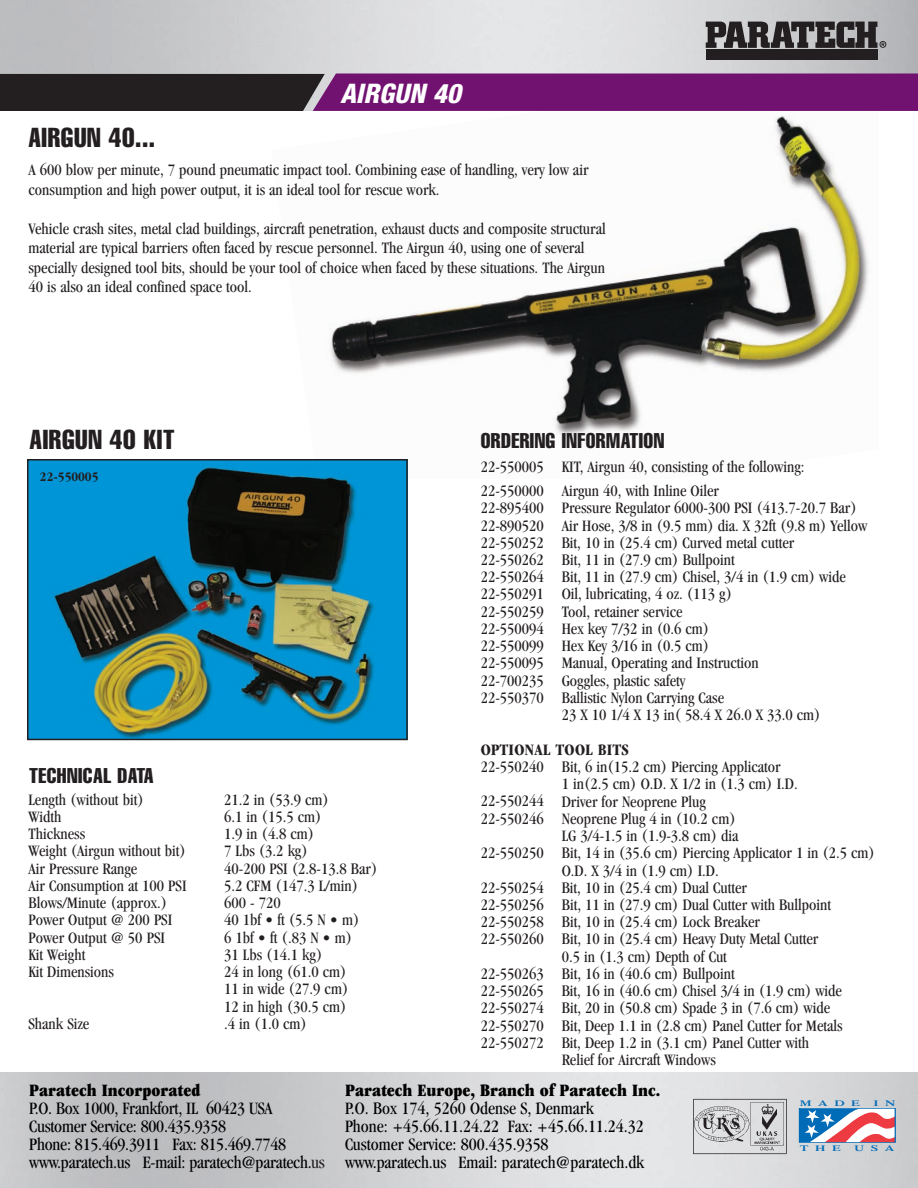
<style>
.page{position:relative;width:918px;height:1188px;background:#fff}
.page>*{position:absolute;margin:0;border:0;box-sizing:border-box;transform-origin:0 0}
.t1{font:extra-condensed 27px "Helvetica";letter-spacing:.025em;color:#231f20}
.t2{font:italic 800 condensed 27px "Helvetica Neue";color:#fff}
.t3{font:extra-condensed 21px "Helvetica";letter-spacing:.025em;color:#231f20}
.t4{font:condensed 18px/18px "Garamond";letter-spacing:-.015em;color:#000}
.t5{font:ultra-condensed 18px "Garamond";color:#000}
.t6{font:condensed 16.5px/19.5px "Garamond";color:#231f20}
.t7{font:700 condensed 16.5px "Garamond";letter-spacing:.025em;color:#231f20}
.t8{font:700 condensed 13.5px "Garamond";color:#231f20}
.t9{font:600 8.25px "Times";letter-spacing:.5em;color:#006bb6;scale:1.61 1}
.s1{color:#231f20}
</style>
<div class="page">
<img style="left:330px;top:116px;width:539px;height:320px">
<img style="left:0;top:0;width:918px;height:74px">
<div style="left:799px;top:1108px;width:97px;height:35px;border:1px solid #006bb6"></div>
<svg style="left:800px;top:1109px;width:95px;height:34px"></svg>
<svg style="left:0;top:74px;width:918px;height:37px;background:#571856"></svg>
<img style="left:685px;top:1096px;width:107px;height:61px">
<div style="left:706px;top:49px;width:171px;height:11px;background:#231f20"></div>
<svg style="left:706px;top:22px;width:180px;height:26px;background:#595758"></svg>
<img style="left:30px;top:462px;width:375px;height:275px">
<div style="left:27px;top:459px;width:381px;height:281px;border:2px solid #231f20"></div>
<h1 class="t2" style="left:340px;top:83px;width:122px">AIRGUN 40</h1>
<h1 class="t1" style="left:28px;top:127px;width:128px">AIRGUN 40...</h1>
<p class="t6" style="left:28px;top:161px;width:562px">A 600 blow per minute, 7 pound pneumatic impact tool. Combining ease of handling, very low air consumption and high power output, it is an ideal tool for rescue work.</p>
<p class="t6" style="left:28px;top:220px;width:579px">Vehicle crash sites, metal clad buildings, aircraft penetration, exhaust ducts and composite structural material are typical barriers often faced by rescue personnel. The Airgun 40, using one of several specially designed tool bits, should be your tool of choice when faced by these situations. The Airgun 40 is also an ideal confined space tool.</p>
<h1 class="t1" style="left:30px;top:430px;width:146px">AIRGUN 40 KIT</h1>
<p class="t3" style="left:481px;top:433px;width:185px">ORDERING INFORMATION</p>
<p class="t6" style="left:481px;top:456px;width:325px;line-height:24px">22-550005 KIT, Airgun 40, consisting of the following:<br>22-550000 Airgun 40, with Inline Oiler</p>
<p class="t6" style="left:481px;top:499px;width:378px">22-895400 Pressure Regulator 6000-300 PSI (413.7-20.7 Bar)</p>
<p class="t6" style="left:481px;top:517px;width:388px">22-890520 Air Hose, 3/8 in (9.5 mm) dia. X 32ft (9.8 m) Yellow</p>
<p class="t6" style="left:481px;top:534px;width:315px">22-550252 Bit, 10 in (25.4 cm) Curved metal cutter</p>
<p class="t6" style="left:481px;top:551px;width:256px">22-550262 Bit, 11 in (27.9 cm) Bullpoint</p>
<p class="t6" style="left:481px;top:568px;width:367px">22-550264 Bit, 11 in (27.9 cm) Chisel, 3/4 in (1.9 cm) wide</p>
<p class="t6" style="left:481px;top:586px;width:253px">22-550291 Oil, lubricating, 4 oz. (113 g)</p>
<p class="t6" style="left:481px;top:603px;width:203px">22-550259 Tool, retainer service</p>
<p class="t6" style="left:481px;top:620px;width:230px">22-550094 Hex key 7/32 in (0.6 cm)</p>
<p class="t6" style="left:481px;top:637px;width:230px">22-550099 Hex Key 3/16 in (0.5 cm)</p>
<p class="t6" style="left:481px;top:655px;width:280px">22-550095 Manual, Operating and Instruction</p>
<p class="t6" style="left:481px;top:672px;width:206px">22-700235 Goggles, plastic safety</p>
<p class="t6" style="left:481px;top:689px;width:245px">22-550370 Ballistic Nylon Carrying Case</p>
<p class="t6" style="left:562px;top:706px;width:260px">23 X 10 1/4 X 13 in( 58.4 X 26.0 X 33.0 cm)</p>
<p class="t7" style="left:481px;top:743px;width:150px">OPTIONAL TOOL BITS</p>
<p class="t6" style="left:481px;top:758px;width:301px">22-550240 Bit, 6 in(15.2 cm) Piercing Applicator</p>
<p class="t6" style="left:562px;top:775px;width:238px">1 in(2.5 cm) O.D. X 1/2 in (1.3 cm) I.D.</p>
<p class="t6" style="left:481px;top:793px;width:227px">22-550244 Driver for Neoprene Plug</p>
<p class="t6" style="left:481px;top:810px;width:257px">22-550246 Neoprene Plug 4 in (10.2 cm)</p>
<p class="t6" style="left:562px;top:827px;width:178px">LG 3/4-1.5 in (1.9-3.8 cm) dia</p>
<p class="t6" style="left:481px;top:844px;width:396px">22-550250 Bit, 14 in (35.6 cm) Piercing Applicator 1 in (2.5 cm)</p>
<p class="t6" style="left:562px;top:862px;width:159px">O.D. X 3/4 in (1.9 cm) I.D.</p>
<p class="t6" style="left:481px;top:879px;width:268px">22-550254 Bit, 10 in (25.4 cm) Dual Cutter</p>
<p class="t6" style="left:481px;top:896px;width:352px">22-550256 Bit, 11 in (27.9 cm) Dual Cutter with Bullpoint</p>
<p class="t6" style="left:481px;top:913px;width:281px">22-550258 Bit, 10 in (25.4 cm) Lock Breaker</p>
<p class="t6" style="left:481px;top:931px;width:339px">22-550260 Bit, 10 in (25.4 cm) Heavy Duty Metal Cutter</p>
<p class="t6" style="left:562px;top:948px;width:167px">0.5 in (1.3 cm) Depth of Cut</p>
<p class="t6" style="left:481px;top:965px;width:256px">22-550263 Bit, 16 in (40.6 cm) Bullpoint</p>
<p class="t6" style="left:481px;top:982px;width:363px">22-550265 Bit, 16 in (40.6 cm) Chisel 3/4 in (1.9 cm) wide</p>
<p class="t6" style="left:481px;top:1000px;width:351px">22-550274 Bit, 20 in (50.8 cm) Spade 3 in (7.6 cm) wide</p>
<p class="t6" style="left:481px;top:1017px;width:363px">22-550270 Bit, Deep 1.1 in (2.8 cm) Panel Cutter for Metals</p>
<p class="t6" style="left:481px;top:1034px;width:330px">22-550272 Bit, Deep 1.2 in (3.1 cm) Panel Cutter with</p>
<p class="t6" style="left:562px;top:1051px;width:156px">Relief for Aircraft Windows</p>
<p class="t8" style="left:40px;top:472px;width:60px">22-550005</p>
<p class="t3" style="left:29px;top:768px;width:126px">TECHNICAL DATA</p>
<p class="t6" style="left:29px;top:791px;width:117px">Length (without bit)</p>
<p class="t6" style="left:224px;top:791px;width:106px">21.2 in (53.9 cm)</p>
<p class="t6" style="left:29px;top:808px;width:34px">Width</p>
<p class="t6" style="left:224px;top:808px;width:99px">6.1 in (15.5 cm)</p>
<p class="t6" style="left:29px;top:825px;width:58px">Thickness</p>
<p class="t6" style="left:224px;top:825px;width:91px">1.9 in (4.8 cm)</p>
<p class="t6" style="left:29px;top:843px;width:159px">Weight (Airgun without bit)</p>
<p class="t6" style="left:224px;top:843px;width:85px">7 Lbs (3.2 kg)</p>
<p class="t6" style="left:29px;top:860px;width:110px">Air Pressure Range</p>
<p class="t6" style="left:224px;top:860px;width:155px">40-200 PSI (2.8-13.8 Bar)</p>
<p class="t6" style="left:29px;top:877px;width:160px">Air Consumption at 100 PSI</p>
<p class="t6" style="left:224px;top:877px;width:135px">5.2 CFM (147.3 L/min)</p>
<p class="t6" style="left:29px;top:894px;width:140px">Blows/Minute (approx.)</p>
<p class="t6" style="left:224px;top:894px;width:58px">600 - 720</p>
<p class="t6" style="left:29px;top:912px;width:145px">Power Output @ 200 PSI</p>
<p class="t6" style="left:224px;top:912px;width:137px">40 1bf • ft (5.5 N • m)</p>
<p class="t6" style="left:29px;top:929px;width:138px">Power Output @ 50 PSI</p>
<p class="t6" style="left:224px;top:929px;width:130px">6 1bf • ft (.83 N • m)</p>
<p class="t6" style="left:29px;top:946px;width:58px">Kit Weight</p>
<p class="t6" style="left:224px;top:946px;width:100px">31 Lbs (14.1 kg)</p>
<p class="t6" style="left:29px;top:963px;width:87px">Kit Dimensions</p>
<p class="t6" style="left:224px;top:964px;width:126px;line-height:17.2px;text-align:justify">24 in long (61.0 cm)<br>11 in wide (27.9 cm)<br>12 in high (30.5 cm)</p>
<p class="t6" style="left:29px;top:1015px;width:62px">Shank Size</p>
<p class="t6" style="left:224px;top:1015px;width:84px">.4 in (1.0 cm)</p>
<p class="t5" style="left:29px;top:1083px;width:173px">Paratech Incorporated</p>
<p class="t4" style="left:29px;top:1100px;width:297px">P.O. Box 1000, Frankfort, IL 60423 USA Customer Service: 800.435.9358<br>Phone: 815.469.3911 Fax: 815.469.7748 www.paratech.us E-mail: paratech@paratech.<span class="s1">us</span></p>
<p class="t5" style="left:345px;top:1084px;width:317px">Paratech Europe, Branch of Paratech Inc.</p>
<p class="t4" style="left:345px;top:1101px;width:301px">P.O. Box 174, 5260 Odense S, Denmark<br>Phone: +45.66.11.24.22 Fax: +45.66.11.24.32<br>Customer Service: 800.435.9358 www.paratech.us Email: paratech@paratech.dk</p>
<p class="t9" style="left:800px;top:1101px;width:39px">MADE</p>
<p class="t9" style="left:873px;top:1101px;width:15px">I N</p>
<p class="t9" style="left:800px;top:1145px;width:27px">THE</p>
<p class="t9" style="left:854px;top:1145px;width:27px">USA</p>
</div>
